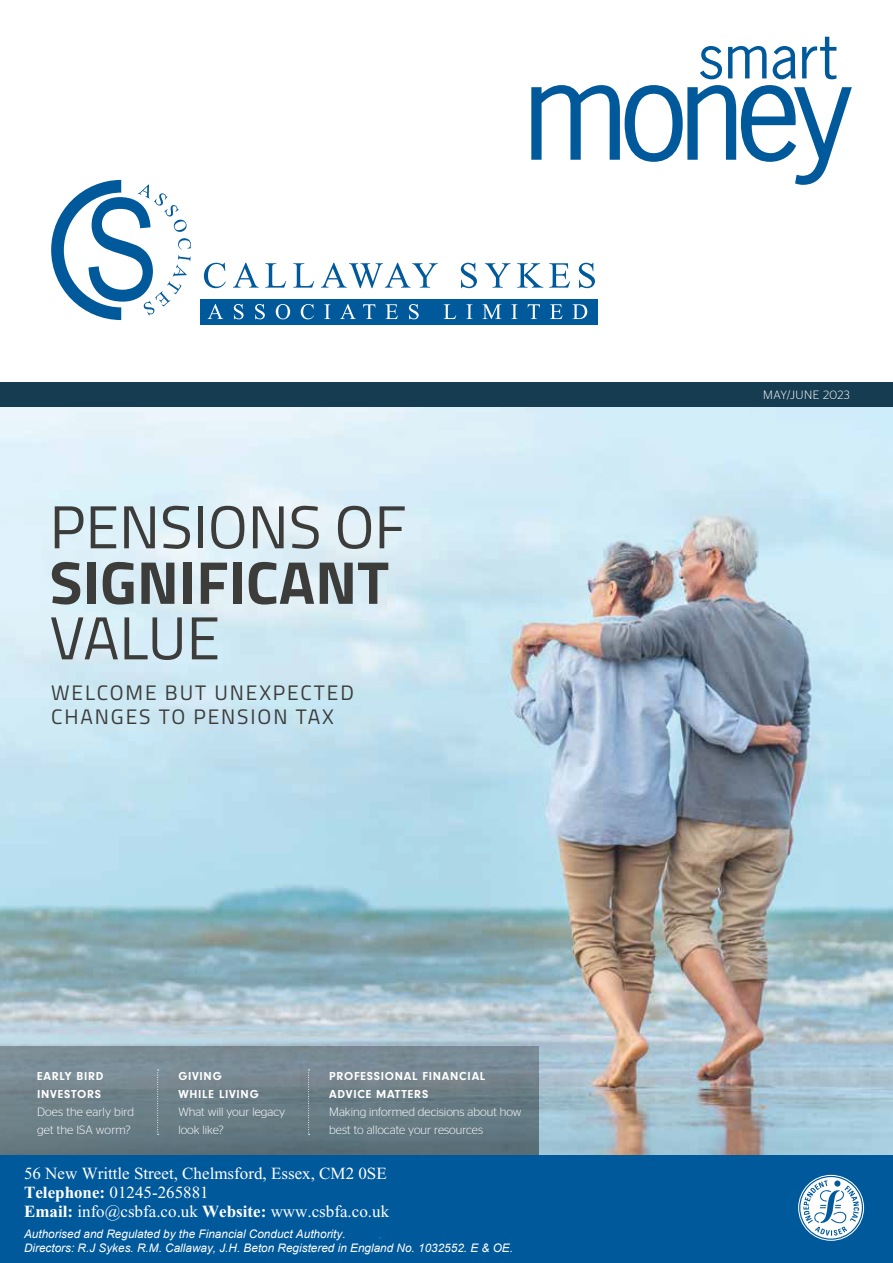
<style>
.page{position:relative;width:893px;height:1263px;background:#fff}
.page>*{position:absolute;margin:0;border:0;box-sizing:border-box;transform-origin:0 0}
.t1{font:60.6px "Titillium";color:#3c3c3b}
.t2{font:700 60.6px "Titillium";color:#3c3c3b}
.t3{font:21px/24px "Titillium";letter-spacing:.09em;color:#3c3c3b}
.t4{font:16.95px/18.8px "Times New Roman";color:#fff}
.t5{font:300 12px/18px "Stag Sans";color:#fff}
.t6{font:700 12px/18px "Neuzeit Gro";letter-spacing:.06em;color:#fff}
.t7{font:300 12px "Stag Sans";letter-spacing:.04em;color:#fff}
.t8{font:italic 11.7px/14.1px "Arial";color:#fff}
.s1{font-weight:700}
</style>
<div class="page">
<div style="left:0;top:1155px;width:893px;height:108px;background:#00599b"></div>
<svg style="left:798px;top:1175px;width:66px;height:66px"></svg>
<svg style="left:531px;top:85px;width:321px;height:100px"></svg>
<svg style="left:204px;top:263px;width:22px;height:25px"></svg>
<svg style="left:233px;top:263px;width:26px;height:25px"></svg>
<svg style="left:265px;top:263px;width:21px;height:25px"></svg>
<svg style="left:293px;top:263px;width:21px;height:25px"></svg>
<svg style="left:321px;top:263px;width:117px;height:25px"></svg>
<svg style="left:461px;top:263px;width:16px;height:25px"></svg>
<svg style="left:485px;top:263px;width:25px;height:25px"></svg>
<svg style="left:517px;top:263px;width:26px;height:25px"></svg>
<svg style="left:549px;top:263px;width:21px;height:25px"></svg>
<svg style="left:579px;top:263px;width:16px;height:25px"></svg>
<div style="left:200px;top:299px;width:398px;height:25px;background:#00599b"></div>
<svg style="left:208px;top:304px;width:15px;height:15px"></svg>
<svg style="left:234px;top:304px;width:10px;height:15px"></svg>
<svg style="left:255px;top:304px;width:10px;height:15px"></svg>
<svg style="left:276px;top:304px;width:14px;height:15px"></svg>
<svg style="left:301px;top:304px;width:13px;height:15px"></svg>
<svg style="left:324px;top:304px;width:6px;height:15px"></svg>
<svg style="left:340px;top:304px;width:16px;height:15px"></svg>
<svg style="left:363px;top:304px;width:12px;height:15px"></svg>
<svg style="left:385px;top:304px;width:13px;height:15px"></svg>
<svg style="left:409px;top:304px;width:10px;height:15px"></svg>
<svg style="left:444px;top:304px;width:12px;height:15px"></svg>
<svg style="left:466px;top:304px;width:7px;height:15px"></svg>
<svg style="left:482px;top:304px;width:19px;height:15px"></svg>
<svg style="left:511px;top:304px;width:7px;height:15px"></svg>
<svg style="left:528px;top:304px;width:12px;height:15px"></svg>
<svg style="left:550px;top:304px;width:13px;height:15px"></svg>
<svg style="left:572px;top:304px;width:15px;height:15px"></svg>
<svg style="left:51px;top:180px;width:140px;height:140px"></svg>
<svg style="left:700px;top:46px;width:22px;height:33px"></svg>
<svg style="left:728px;top:46px;width:39px;height:32px"></svg>
<svg style="left:773px;top:46px;width:23px;height:33px"></svg>
<svg style="left:802px;top:37px;width:34px;height:42px"></svg>
<img style="left:0;top:406px;width:893px;height:748px">
<div style="left:0;top:1046px;width:538px;height:108px;background:linear-gradient(to bottom,#7f8f99,#5c717a)"></div>
<svg style="left:157px;top:1069px;width:2px;height:66px"></svg>
<svg style="left:308px;top:1069px;width:2px;height:66px"></svg>
<div style="left:0;top:382px;width:893px;height:24px;background:#163c52"></div>
<h1 class="t1" style="left:50px;top:483px;width:358px">PENSIONS OF</h1>
<h1 class="t2" style="left:50px;top:536px;width:341px">SIGNIFICANT</h1>
<h1 class="t1" style="left:50px;top:594px;width:172px">VALUE</h1>
<h2 class="t3" style="left:51px;top:680px;width:304px">WELCOME BUT UNEXPECTED<br>CHANGES TO PENSION TAX</h2>
<p class="t6" style="left:37px;top:1067px;width:68px">EARLY BIRD<br>INVESTORS</p>
<p class="t5" style="left:37px;top:1103px;width:99px">Does the early bird get the ISA worm?</p>
<p class="t6" style="left:178px;top:1067px;width:82px">GIVING<br>WHILE LIVING</p>
<p class="t5" style="left:178px;top:1103px;width:108px">What will your legacy look like?</p>
<p class="t6" style="left:329px;top:1067px;width:158px">PROFESSIONAL FINANCIAL<br>ADVICE MATTERS</p>
<p class="t5" style="left:329px;top:1103px;width:194px">Making informed decisions about how best to allocate your resources</p>
<h3 class="t4" style="left:24px;top:1164px;width:367px">56 New Writtle Street, Chelmsford, Essex, CM2 0SE<br><span class="s1">Telephone:</span> 01245-265881<br><span class="s1">Email:</span> info@csbfa.co.uk <span class="s1">Website:</span> www.csbfa.co.uk</h3>
<p class="t8" style="left:24px;top:1227px;width:490px">Authorised and Regulated by the Financial Conduct Authority.<br>Directors: R.J Sykes. R.M. Callaway, J.H. Beton Registered in England No. 1032552. E &amp; OE.</p>
<p class="t7" style="left:763px;top:388px;width:88px">MAY/JUNE 2023</p>
</div>
